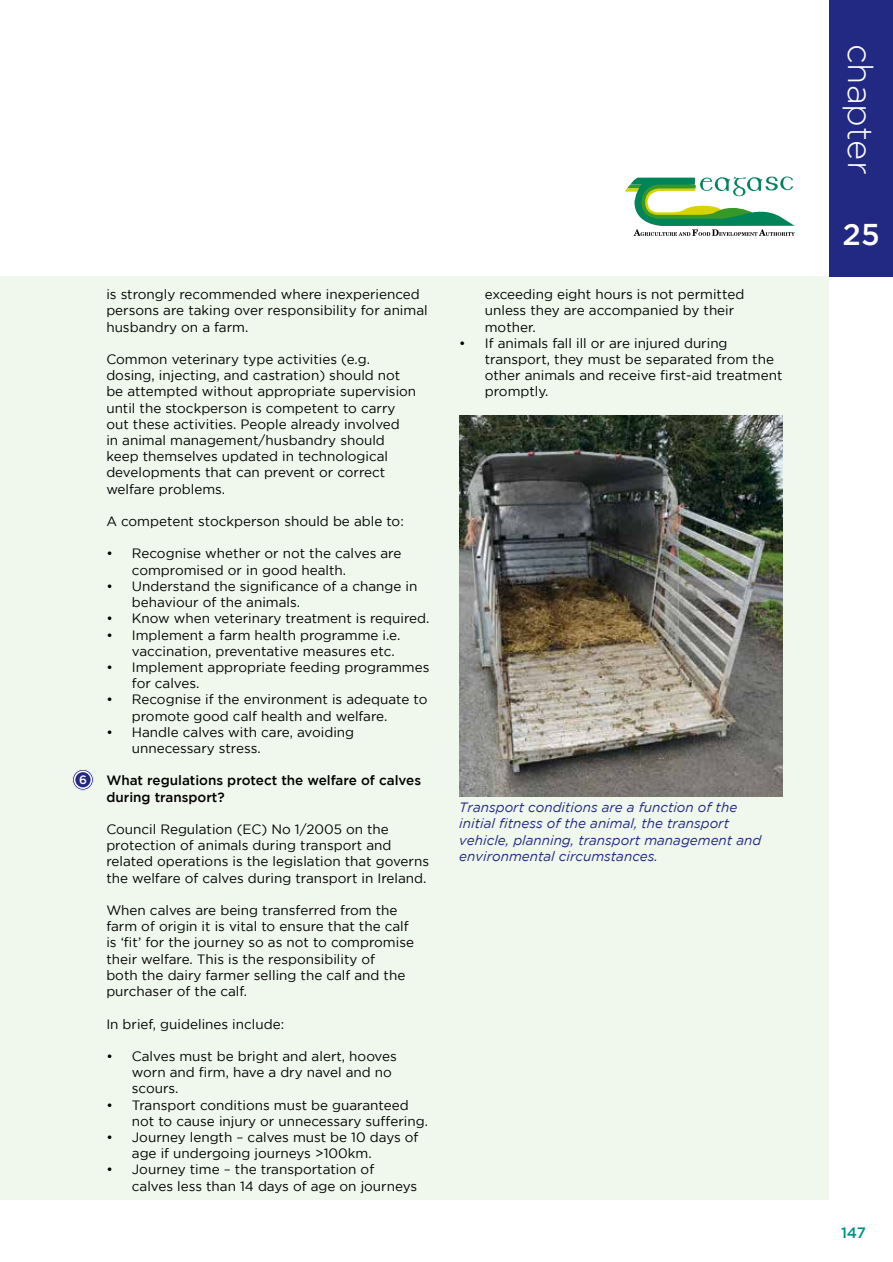
<style>
.page{position:relative;width:893px;height:1262px;background:#fff}
.page>*{position:absolute;margin:0;border:0;box-sizing:border-box;transform-origin:0 0}
.t1{font:300 34.5px "Gotham";color:#fff}
.t2{font:500 30px "Gotham";color:#fff}
.t3{font:500 15px "Gotham";color:#009089}
.t4{font:13.5px/16.2px "Gotham";color:#000}
.t5{font:italic 13.5px/16.2px "Gotham";color:#222983}
.t6{font:500 13.5px/16.2px "Gotham";color:#000}
.t7{font:500 12px "Gotham";color:#fff}
</style>
<div class="page">
<div style="left:0;top:276px;width:829px;height:923px;background:#f0f7ed"></div>
<div style="left:829px;top:0;width:64px;height:276px;background:#222983"></div>
<svg style="left:625px;top:176px;width:170px;height:60px"></svg>
<img style="left:459px;top:415px;width:323px;height:381px">
<div style="left:74px;top:770px;width:18px;height:19px;background:#222983;border-radius:50%"></div>
<div style="left:72px;top:769px;width:22px;height:21px;border:3px solid #222983;border-radius:50%"></div>
<div style="left:72px;top:769px;width:22px;height:21px;border:1px solid #fff;border-radius:50%"></div>
<div style="left:74px;top:770px;width:18px;height:19px;border:2px solid #fff;border-radius:50%"></div>
<p class="t7" style="left:79px;top:773px;width:9px">6</p>
<p class="t4" style="left:106px;top:286px;width:323px">is strongly recommended where inexperienced persons are taking over responsibility for animal husbandry on a farm.</p>
<p class="t4" style="left:106px;top:351px;width:311px">Common veterinary type activities (e.g. dosing, injecting, and castration) should not be attempted without appropriate supervision until the stockperson is competent to carry out these activities. People already involved<br>in animal management/husbandry should keep themselves updated in technological developments that can prevent or correct welfare problems.</p>
<p class="t4" style="left:106px;top:513px;width:299px">A competent stockperson should be able to:</p>
<p class="t4" style="left:132px;top:545px;width:271px;text-indent:-26px">• Recognise whether or not the calves are compromised or in good health.</p>
<p class="t4" style="left:132px;top:578px;width:287px;text-indent:-26px">• Understand the significance of a change in behaviour of the animals.</p>
<p class="t4" style="left:106px;top:610px;width:325px">• Know when veterinary treatment is required.</p>
<p class="t4" style="left:132px;top:626px;width:270px;text-indent:-26px">• Implement a farm health programme i.e. vaccination, preventative measures etc.</p>
<p class="t4" style="left:132px;top:659px;width:299px;text-indent:-26px">• Implement appropriate feeding programmes for calves.</p>
<p class="t4" style="left:132px;top:691px;width:297px;text-indent:-26px">• Recognise if the environment is adequate to promote good calf health and welfare.</p>
<p class="t4" style="left:132px;top:723px;width:224px;text-indent:-26px">• Handle calves with care, avoiding unnecessary stress.</p>
<p class="t6" style="left:106px;top:772px;width:316px">What regulations protect the welfare of calves during transport?</p>
<p class="t4" style="left:106px;top:821px;width:324px">Council Regulation (EC) No 1/2005 on the protection of animals during transport and related operations is the legislation that governs the welfare of calves during transport in Ireland.</p>
<p class="t4" style="left:106px;top:902px;width:309px">When calves are being transferred from the farm of origin it is vital to ensure that the calf is ‘fit’ for the journey so as not to compromise their welfare. This is the responsibility of<br>both the dairy farmer selling the calf and the purchaser of the calf.</p>
<p class="t4" style="left:106px;top:1015px;width:179px">In brief, guidelines include:</p>
<p class="t4" style="left:132px;top:1047px;width:267px;text-indent:-26px">• Calves must be bright and alert, hooves worn and firm, have a dry navel and no scours.</p>
<p class="t4" style="left:132px;top:1096px;width:298px;text-indent:-26px">• Transport conditions must be guaranteed not to cause injury or unnecessary suffering.</p>
<p class="t4" style="left:132px;top:1128px;width:288px;text-indent:-26px">• Journey length – calves must be 10 days of age if undergoing journeys &gt;100km.</p>
<p class="t4" style="left:132px;top:1161px;width:287px;text-indent:-26px">• Journey time – the transportation of calves less than 14 days of age on journeys</p>
<p class="t4" style="left:485px;top:286px;width:261px">exceeding eight hours is not permitted unless they are accompanied by their mother.</p>
<p class="t4" style="left:485px;top:335px;width:299px;text-indent:-26px">• If animals fall ill or are injured during transport, they must be separated from the other animals and receive first-aid treatment promptly.</p>
<p class="t5" style="left:459px;top:799px;width:303px">Transport conditions are a function of the initial fitness of the animal, the transport vehicle, planning, transport management and environmental circumstances.</p>
<h1 class="t1" style="left:879px;top:44px;width:132px;rotate:90deg">chapter</h1>
<h2 class="t2" style="left:843px;top:217px;width:39px">25</h2>
<p class="t3" style="left:841px;top:1224px;width:26px">147</p>
</div>
